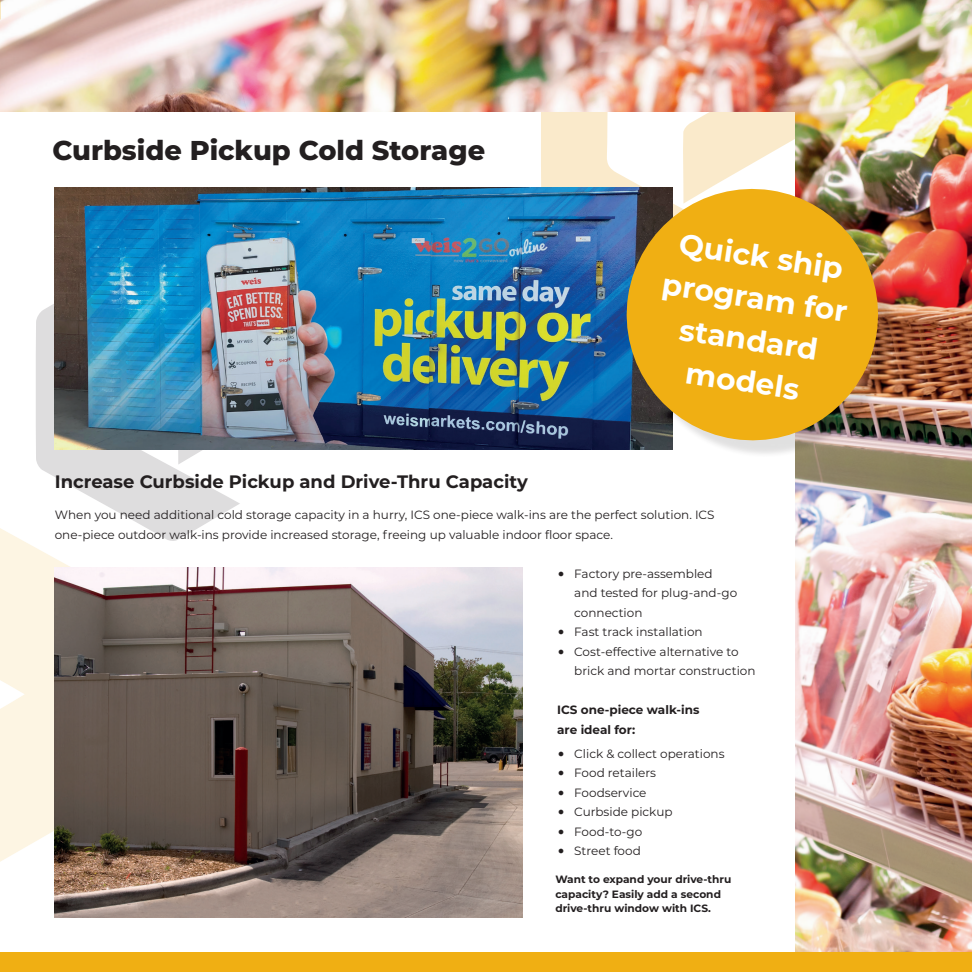
<style>
.page{position:relative;width:972px;height:972px;background:#fff}
.page>*{position:absolute;margin:0;border:0;box-sizing:border-box;transform-origin:0 0}
.t1{font:700 29.7px/42px "Montserrat";color:#fff;text-align:center}
.t2{font:800 27.3px "Montserrat";color:#231f20}
.t3{font:700 18px "Montserrat";color:#231f20}
.t4{font:12px/19.5px "Montserrat";color:#231f20}
.t5{font:700 12px/19.5px "Montserrat";color:#231f20}
.t6{font:700 10.65px/14.2px "Montserrat";color:#231f20}
.s1{font-weight:500;font-size:25.5px}
</style>
<div class="page">
<img style="left:0;top:0;width:972px;height:953px">
<div style="left:0;top:112px;width:794px;height:860px;background:#fff"></div>
<svg style="left:541px;top:112px;width:253px;height:76px;fill:#faeacb"></svg>
<svg style="left:0;top:528px;width:161px;height:425px;fill:#fdf5e3"></svg>
<svg style="left:36px;top:240px;width:204px;height:302px;fill:#deddde"></svg>
<img style="left:55px;top:188px;width:579px;height:262px">
<div style="left:634px;top:196px;width:262px;height:262px;background:#231f20;opacity:.14"></div>
<img style="left:618px;top:180px;width:269px;height:269px">
<img style="left:55px;top:567px;width:468px;height:351px">
<div style="left:0;top:953px;width:972px;height:19px;background:#f0af13"></div>
<h2 class="t2" style="left:52px;top:130px;width:434px">Curbside Pickup Cold Storage</h2>
<h3 class="t3" style="left:55px;top:469px;width:475px">Increase Curbside Pickup and Drive-Thru Capacity</h3>
<h1 class="t1" style="left:673px;top:220px;width:189px;rotate:9deg">Quick ship program for standard models</h1>
<p class="t4" style="left:55px;top:505px;width:661px">When you need additional cold storage capacity in a hurry, ICS one-piece walk-ins are the perfect solution. ICS one-piece outdoor walk-ins provide increased storage, freeing up valuable indoor floor space.</p>
<p class="t4" style="left:574px;top:564px;width:164px;text-indent:-17px"><span class="s1">•</span> Factory pre-assembled and tested for plug-and-go connection</p>
<p class="t4" style="left:557px;top:622px;width:147px"><span class="s1">•</span> Fast track installation</p>
<p class="t4" style="left:574px;top:642px;width:183px;text-indent:-17px"><span class="s1">•</span> Cost-effective alternative to brick and mortar construction</p>
<p class="t5" style="left:557px;top:700px;width:144px">ICS one-piece walk-ins are ideal for:</p>
<p class="t4" style="left:557px;top:743px;width:169px"><span class="s1">•</span> Click &amp; collect operations</p>
<p class="t4" style="left:557px;top:763px;width:100px"><span class="s1">•</span> Food retailers</p>
<p class="t4" style="left:557px;top:782px;width:91px"><span class="s1">•</span> Foodservice</p>
<p class="t4" style="left:557px;top:802px;width:117px"><span class="s1">•</span> Curbside pickup</p>
<p class="t4" style="left:557px;top:821px;width:87px"><span class="s1">•</span> Food-to-go</p>
<p class="t4" style="left:557px;top:841px;width:85px"><span class="s1">•</span> Street food</p>
<p class="t6" style="left:555px;top:872px;width:178px">Want to expand your drive-thru capacity? Easily add a second drive-thru window with ICS.</p>
</div>
